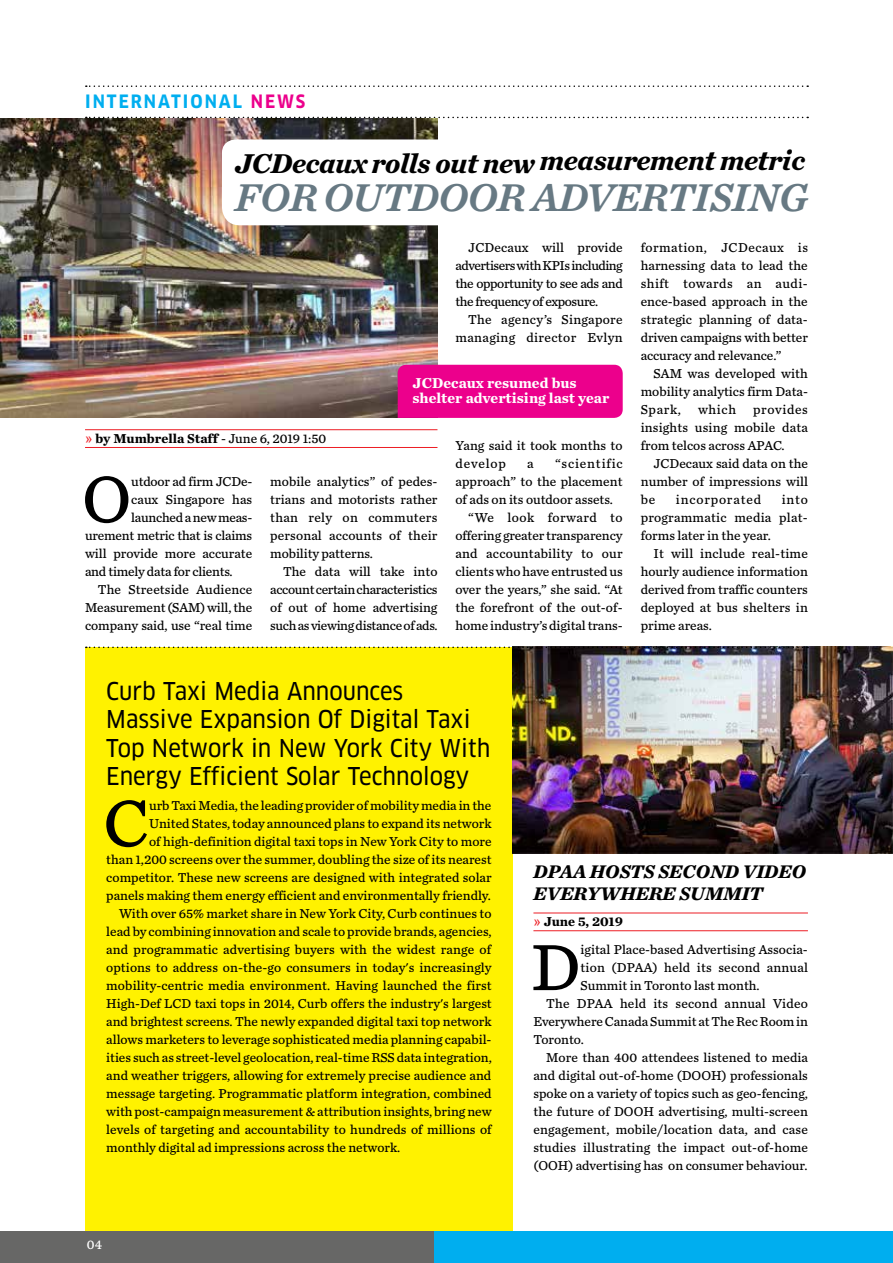
<style>
.page{position:relative;width:893px;height:1263px;background:#fff}
.page>*{position:absolute;margin:0;border:0;box-sizing:border-box;transform-origin:0 0}
.t1{font:68.25px "Chronicle Text G4";color:#000}
.t2{font:italic 40.5px "Chronicle Text G4 Semi";letter-spacing:-.01em;color:#677983}
.t3{font:italic 700 28.5px "Chronicle Text G4";letter-spacing:-.01em;color:#000}
.t4{font:24px/28px "Clan OT Narr News";color:#000}
.t5{font:italic 700 19.05px/21.6px "Chronicle Text G4";color:#000}
.t6{font:700 18px "Clan OT Narr";letter-spacing:.11em;color:#00aeef}
.t7{font:700 15px/15px "Chronicle Text G4";color:#fff}
.t8{font:13.5px/18px "Chronicle Text G4";color:#000;text-align:justify}
.t9{font:700 13.5px "Chronicle Text G4";color:#000}
.t10{font:13.5px/18px "Chronicle Text G4";letter-spacing:.03em;color:#000;text-align:right}
.t11{font:13.5px "Chronicle Text G4";letter-spacing:-.02em;color:#000}
.t12{font:13.5px "Chronicle Text G4";letter-spacing:.035em;color:#000}
.t13{font:13.5px "Chronicle Text G4";letter-spacing:.06em;color:#000}
.t14{font:13.5px "Chronicle Text G4";letter-spacing:.065em;color:#000}
.t15{font:13.5px "Chronicle Text G4";color:#fff}
.s1{color:#ec008c}
.s2{font-family:"Arial";font-weight:400;color:#ed1d24}
.s3{font-weight:400}
</style>
<div class="page">
<div style="left:0;top:1231px;width:435px;height:32px;background:#676766"></div>
<div style="left:435px;top:1231px;width:458px;height:32px;background:#00aeef"></div>
<div style="left:85px;top:647px;width:428px;height:584px;background:#fff200"></div>
<img style="left:513px;top:647px;width:380px;height:206px">
<hr style="left:533px;top:913px;width:275px;height:1px;background:#ed1d24">
<hr style="left:533px;top:930px;width:275px;height:1px;background:#ed1d24">
<svg style="left:86px;top:117px;width:722px;height:1px"></svg>
<svg style="left:86px;top:647px;width:722px;height:1px"></svg>
<svg style="left:86px;top:85px;width:722px;height:2px"></svg>
<img style="left:0;top:118px;width:437px;height:300px">
<svg style="left:222px;top:139px;width:216px;height:86px"></svg>
<div style="left:398px;top:365px;width:225px;height:53px;background:#ec008c"></div>
<hr style="left:85px;top:429px;width:352px;height:1px;background:#ed1d24">
<hr style="left:85px;top:447px;width:352px;height:1px;background:#ed1d24">
<h3 class="t6" style="left:85px;top:91px;width:222px">INTERNATIONAL <span class="s1">NEWS</span></h3>
<h3 class="t3" style="left:235px;top:146px;width:572px">JCDecaux rolls out new measurement metric</h3>
<h2 class="t2" style="left:235px;top:172px;width:575px">FOR OUTDOOR ADVERTISING</h2>
<p class="t8" style="left:455px;top:238px;width:169px;text-indent:13px">JCDecaux will provide advertisers with KPIs including the opportunity to see ads and the frequency of exposure.</p>
<p class="t10" style="left:455px;top:310px;width:169px">The agency’s Singapore managing director Evlyn</p>
<p class="t7" style="left:412px;top:375px;width:198px">JCDecaux resumed bus shelter advertising last year</p>
<p class="t9" style="left:85px;top:430px;width:243px"><span class="s2">»</span> by Mumbrella Staff <span class="s3">- June 6, 2019 1:50</span></p>
<h1 class="t1" style="left:82px;top:456px;width:51px">O</h1>
<p class="t8" style="left:131px;top:472px;width:122px">utdoor ad firm JCDe-</p>
<p class="t8" style="left:131px;top:490px;width:122px">caux Singapore has</p>
<p class="t11" style="left:131px;top:509px;width:123px">launched a new meas-</p>
<p class="t8" style="left:85px;top:526px;width:169px">urement metric that is claims</p>
<p class="t8" style="left:85px;top:544px;width:169px">will provide more accurate</p>
<p class="t8" style="left:85px;top:562px;width:149px">and timely data for clients.</p>
<p class="t8" style="left:98px;top:580px;width:156px">The Streetside Audience</p>
<p class="t8" style="left:85px;top:598px;width:169px">Measurement (SAM) will, the</p>
<p class="t8" style="left:85px;top:616px;width:169px">company said, use “real time</p>
<p class="t8" style="left:270px;top:472px;width:169px">mobile analytics” of pedes&shy;trians and motorists rather than rely on commuters personal accounts of their mobility patterns.</p>
<p class="t8" style="left:270px;top:562px;width:169px;text-indent:13px">The data will take into account certain characteristics of out of home advertising such as viewing distance of ads.</p>
<p class="t8" style="left:455px;top:436px;width:169px">Yang said it took months to develop</p>
<p class="t8" style="left:527px;top:454px;width:8px">a</p>
<p class="t14" style="left:555px;top:455px;width:69px">“scientific</p>
<p class="t8" style="left:455px;top:472px;width:169px">approach” to the placement</p>
<p class="t8" style="left:455px;top:490px;width:159px">of ads on its outdoor assets.</p>
<p class="t12" style="left:468px;top:509px;width:156px">“We look forward to</p>
<p class="t8" style="left:455px;top:526px;width:169px">offering greater transparency</p>
<p class="t8" style="left:455px;top:544px;width:169px">and accountability to our</p>
<p class="t8" style="left:455px;top:562px;width:169px">clients who have entrusted us</p>
<p class="t8" style="left:455px;top:580px;width:169px">over the years,” she said. “At</p>
<p class="t8" style="left:455px;top:598px;width:169px">the forefront of the out-of-</p>
<p class="t8" style="left:455px;top:616px;width:169px">home industry’s digital trans-</p>
<p class="t8" style="left:641px;top:238px;width:169px">formation, JCDecaux is harnessing data to lead the shift towards an audi&shy;ence-based approach in the strategic planning of data&shy;driven campaigns with better accuracy and relevance.”</p>
<p class="t8" style="left:641px;top:364px;width:169px;text-indent:13px">SAM was developed with mobility analytics firm Data-Spark,</p>
<p class="t8" style="left:641px;top:400px;width:169px;text-indent:112px">provides insights using mobile data from telcos across APAC.</p>
<p class="t8" style="left:641px;top:454px;width:169px;text-indent:13px">JCDecaux said data on the number of impressions will be</p>
<p class="t8" style="left:698px;top:400px;width:40px">which</p>
<p class="t13" style="left:676px;top:491px;width:87px">incorporated</p>
<p class="t8" style="left:641px;top:490px;width:169px;text-indent:141px">into programmatic media plat&shy;forms later in the year.</p>
<p class="t8" style="left:641px;top:544px;width:169px;text-indent:13px">It will include real-time hourly audience information derived from traffic counters deployed at bus shelters in prime areas.</p>
<h3 class="t4" style="left:106px;top:678px;width:385px">Curb Taxi Media Announces<br>Massive Expansion Of Digital Taxi<br>Top Network in New York City With<br>Energy Efficient Solar Technology</h3>
<h1 class="t1" style="left:103px;top:780px;width:47px">C</h1>
<p class="t8" style="left:149px;top:796px;width:344px">urb Taxi Media, the leading provider of mobility media in the</p>
<p class="t8" style="left:149px;top:814px;width:344px">United States, today announced plans to expand its network</p>
<p class="t8" style="left:149px;top:832px;width:344px">of high-definition digital taxi tops in New York City to more</p>
<p class="t8" style="left:106px;top:850px;width:387px">than 1,200 screens over the summer, doubling the size of its nearest</p>
<p class="t8" style="left:106px;top:868px;width:387px">competitor. These new screens are designed with integrated solar</p>
<p class="t8" style="left:106px;top:886px;width:386px">panels making them energy efficient and environmentally friendly.</p>
<p class="t8" style="left:119px;top:904px;width:374px">With over 65% market share in New York City, Curb continues to</p>
<p class="t8" style="left:106px;top:922px;width:387px">lead by combining innovation and scale to provide brands, agencies,</p>
<p class="t8" style="left:106px;top:940px;width:386px">and programmatic advertising buyers with the widest range of</p>
<p class="t8" style="left:106px;top:958px;width:387px">options to address on-the-go consumers in today's increasingly</p>
<p class="t8" style="left:106px;top:976px;width:387px">mobility-centric media environment. Having launched the first</p>
<p class="t8" style="left:106px;top:994px;width:387px">High-Def LCD taxi tops in 2014, Curb offers the industry's largest</p>
<p class="t8" style="left:106px;top:1012px;width:387px">and brightest screens. The newly expanded digital taxi top network</p>
<p class="t8" style="left:106px;top:1030px;width:387px">allows marketers to leverage sophisticated media planning capabil-</p>
<p class="t8" style="left:106px;top:1048px;width:387px">ities such as street-level geolocation, real-time RSS data integration,</p>
<p class="t8" style="left:106px;top:1066px;width:387px">and weather triggers, allowing for extremely precise audience and</p>
<p class="t8" style="left:106px;top:1084px;width:387px">message targeting. Programmatic platform integration, combined</p>
<p class="t8" style="left:106px;top:1102px;width:387px">with post-campaign measurement &amp; attribution insights, bring new</p>
<p class="t8" style="left:106px;top:1120px;width:387px">levels of targeting and accountability to hundreds of millions of</p>
<p class="t8" style="left:106px;top:1138px;width:296px">monthly digital ad impressions across the network.</p>
<p class="t15" style="left:87px;top:1236px;width:17px">04</p>
<h3 class="t5" style="left:533px;top:860px;width:274px">DPAA HOSTS SECOND VIDEO<br>EVERYWHERE SUMMIT</h3>
<p class="t9" style="left:533px;top:913px;width:91px"><span class="s2">»</span> June 5, 2019</p>
<h1 class="t1" style="left:531px;top:924px;width:51px">D</h1>
<p class="t8" style="left:581px;top:940px;width:229px">igital Place-based Advertising Associa-</p>
<p class="t8" style="left:581px;top:958px;width:229px">tion (DPAA) held its second annual</p>
<p class="t8" style="left:581px;top:976px;width:181px">Summit in Toronto last month.</p>
<p class="t8" style="left:546px;top:994px;width:263px">The DPAA held its second annual Video</p>
<p class="t8" style="left:533px;top:1012px;width:276px">Everywhere Canada Summit at The Rec Room in</p>
<p class="t8" style="left:533px;top:1030px;width:52px">Toronto.</p>
<p class="t8" style="left:546px;top:1048px;width:263px">More than 400 attendees listened to media</p>
<p class="t8" style="left:533px;top:1066px;width:276px">and digital out-of-home (DOOH) professionals</p>
<p class="t8" style="left:533px;top:1084px;width:276px">spoke on a variety of topics such as geo-fencing,</p>
<p class="t8" style="left:533px;top:1102px;width:276px">the future of DOOH advertising, multi-screen</p>
<p class="t8" style="left:533px;top:1120px;width:276px">engagement, mobile/location data, and case</p>
<p class="t8" style="left:533px;top:1138px;width:276px">studies illustrating the impact out-of-home</p>
<p class="t8" style="left:533px;top:1156px;width:276px">(OOH) advertising has on consumer behaviour.</p>
</div>
